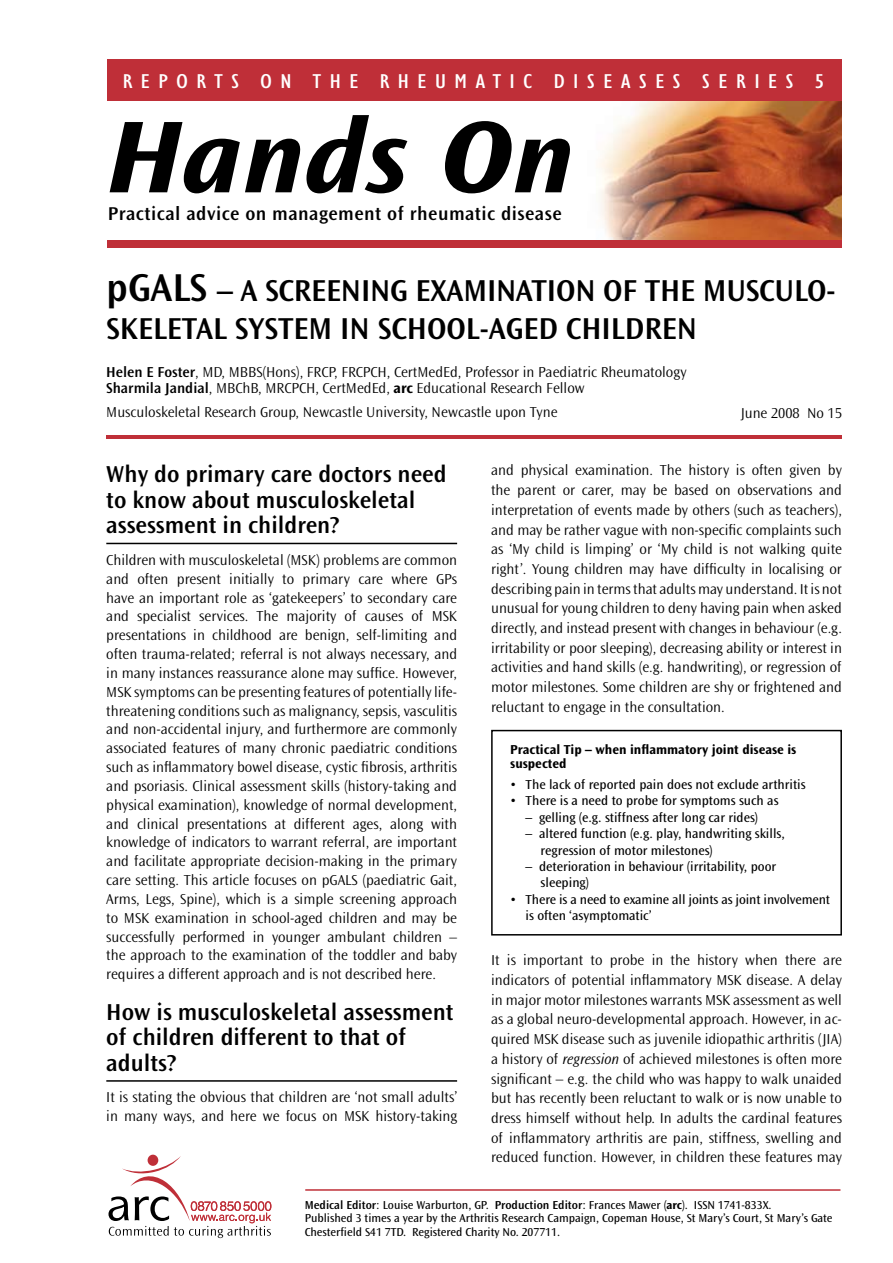
<style>
.page{position:relative;width:893px;height:1263px;background:#fff}
.page>*{position:absolute;margin:0;border:0;box-sizing:border-box;transform-origin:0 0}
.t1{font:italic 700 106.5px "Ocean Sans";color:#000;scale:1.09 1}
.t2{font:600 31.5px/37.8px "Ocean Sans";letter-spacing:-.005em;color:#000}
.t3{font:600 24px/25.7px "Ocean Sans";color:#000}
.t4{font:condensed 20.25px "Humanist 521 BT";letter-spacing:.29em;color:#fff;scale:1.33 1}
.t5{font:600 19.35px "Ocean Sans";letter-spacing:.025em;color:#000}
.t6{font:300 15px/18.8px "Ocean Sans";color:#000;text-align:justify}
.t7{font:13.5px/16.4px "Ocean Sans";color:#000}
.t8{font:700 13.5px/14.4px "Ocean Sans";color:#000}
.t9{font:12px/13.5px "Ocean Sans";color:#000}
.s1{font-size:40.5px}
.s2{font-weight:600}
.s3{font-weight:700}
.s4{font-style:italic}
</style>
<div class="page">
<img style="left:569px;top:101px;width:272px;height:140px">
<div style="left:107px;top:241px;width:734px;height:7px;background:#bf2f38"></div>
<div style="left:107px;top:60px;width:734px;height:41px;background:#bf2f38"></div>
<div style="left:148px;top:1155px;width:10px;height:11px;background:#bf2f38;border-radius:50%"></div>
<svg style="left:108px;top:1156px;width:163px;height:82px"></svg>
<hr style="left:305px;top:1189px;width:535px;height:2px;background:#bf2f38">
<hr style="left:106px;top:543px;width:351px;height:1px;background:#000">
<hr style="left:106px;top:1080px;width:351px;height:2px;background:#000">
<hr style="left:106px;top:436px;width:736px;height:3px;background:#bf2f38">
<div style="left:491px;top:730px;width:351px;height:205px;border:2px solid #000"></div>
<h3 class="t4" style="left:123px;top:69px;width:529px">REPORTS ON THE RHEUMATIC DISEASES SERIES 5</h3>
<h1 class="t1" style="left:106px;top:99px;width:431px">Hands On</h1>
<p class="t5" style="left:108px;top:203px;width:455px">Practical advice on management of rheumatic disease</p>
<h2 class="t2" style="left:106px;top:272px;width:731px"><span class="s1">pGALS</span> – A SCREENING EXAMINATION OF THE MUSCULO-<br>SKELETAL SYSTEM IN SCHOOL-AGED CHILDREN</h2>
<p class="t6" style="left:106px;top:364px;width:582px;line-height:16.5px"><span class="s2">Helen E Foster</span>, MD, MBBS(Hons), FRCP, FRCPCH, CertMedEd, Professor in Paediatric Rheumatology<br><span class="s2">Sharmila Jandial</span>, MBChB, MRCPCH, CertMedEd, <span class="s3">arc</span> Educational Research Fellow</p>
<p class="t6" style="left:106px;top:403px;width:453px">Musculoskeletal Research Group, Newcastle University, Newcastle upon Tyne</p>
<p class="t6" style="left:741px;top:404px;width:103px">June 2008 No 15</p>
<h3 class="t3" style="left:106px;top:462px;width:342px">Why do primary care doctors need to know about musculoskeletal assessment in children?</h3>
<p class="t6" style="left:106px;top:551px;width:352px">Children with musculoskeletal (MSK) problems are common and often present initially to primary care where GPs have an important role as ‘gatekeepers’ to secondary care and specialist services. The majority of causes of MSK presentations in childhood are benign, self-limiting and often trauma-related; referral is not always necessary, and in many instances reassurance alone may suffice. However, MSK symptoms can be presenting features of potentially life&shy;threatening conditions such as malignancy, sepsis, vasculitis and non-accidental injury, and furthermore are commonly associated features of many chronic paediatric conditions such as inflammatory bowel disease, cystic fibrosis, arthritis and psoriasis. Clinical assessment skills (history-taking and physical examination), knowledge of normal development, and clinical presentations at different ages, along with knowledge of indicators to warrant referral, are important and facilitate appropriate decision-making in the primary care setting. This article focuses on pGALS (paediatric Gait, Arms, Legs, Spine), which is a simple screening approach to MSK examination in school-aged children and may be successfully performed in younger ambulant children – the approach to the examination of the toddler and baby requires a different approach and is not described here.</p>
<h3 class="t3" style="left:106px;top:999px;width:349px">How is musculoskeletal assessment of children different to that of adults?</h3>
<p class="t6" style="left:106px;top:1088px;width:352px">It is stating the obvious that children are ‘not small adults’ in many ways, and here we focus on MSK history-taking</p>
<p class="t6" style="left:491px;top:461px;width:352px;line-height:19.6px">and physical examination. The history is often given by the parent or carer, may be based on observations and interpretation of events made by others (such as teachers), and may be rather vague with non-specific complaints such as ‘My child is limping’ or ‘My child is not walking quite right’. Young children may have difficulty in localising or describing pain in terms that adults may understand. It is not unusual for young children to deny having pain when asked directly, and instead present with changes in behaviour (e.g. irritability or poor sleeping), decreasing ability or interest in activities and hand skills (e.g. handwriting), or regression of motor milestones. Some children are shy or frightened and reluctant to engage in the consultation.</p>
<p class="t8" style="left:510px;top:742px;width:288px">Practical Tip – when inflammatory joint disease is suspected</p>
<p class="t7" style="left:510px;top:776px;width:297px">• The lack of reported pain does not exclude arthritis</p>
<p class="t7" style="left:510px;top:793px;width:270px">• There is a need to probe for symptoms such as</p>
<p class="t7" style="left:526px;top:809px;width:234px">– gelling (e.g. stiffness after long car rides)</p>
<p class="t7" style="left:541px;top:826px;width:246px;text-indent:-15px">– altered function (e.g. play, handwriting skills, regression of motor milestones)</p>
<p class="t7" style="left:541px;top:858px;width:237px;text-indent:-15px">– deterioration in behaviour (irritability, poor sleeping)</p>
<p class="t7" style="left:526px;top:891px;width:306px;text-indent:-15px">• There is a need to examine all joints as joint involvement is often ‘asymptomatic’</p>
<p class="t6" style="left:491px;top:951px;width:352px;line-height:19.6px">It is important to probe in the history when there are indicators of potential inflammatory MSK disease. A delay in major motor milestones warrants MSK assessment as well as a global neuro-developmental approach. However, in ac&shy;quired MSK disease such as juvenile idiopathic arthritis (JIA) a history of <span class="s4">regression</span> of achieved milestones is often more significant – e.g. the child who was happy to walk unaided but has recently been reluctant to walk or is now unable to dress himself without help. In adults the cardinal features of inflammatory arthritis are pain, stiffness, swelling and reduced function. However, in children these features may</p>
<p class="t9" style="left:305px;top:1198px;width:529px"><span class="s2">Medical Editor</span>: Louise Warburton, GP. <span class="s2">Production Editor</span>: Frances Mawer (<span class="s3">arc</span>). ISSN 1741-833X.<br>Published 3 times a year by the Arthritis Research Campaign, Copeman House, St Mary’s Court, St Mary’s Gate<br>Chesterfield S41 7TD. Registered Charity No. 207711.</p>
</div>
